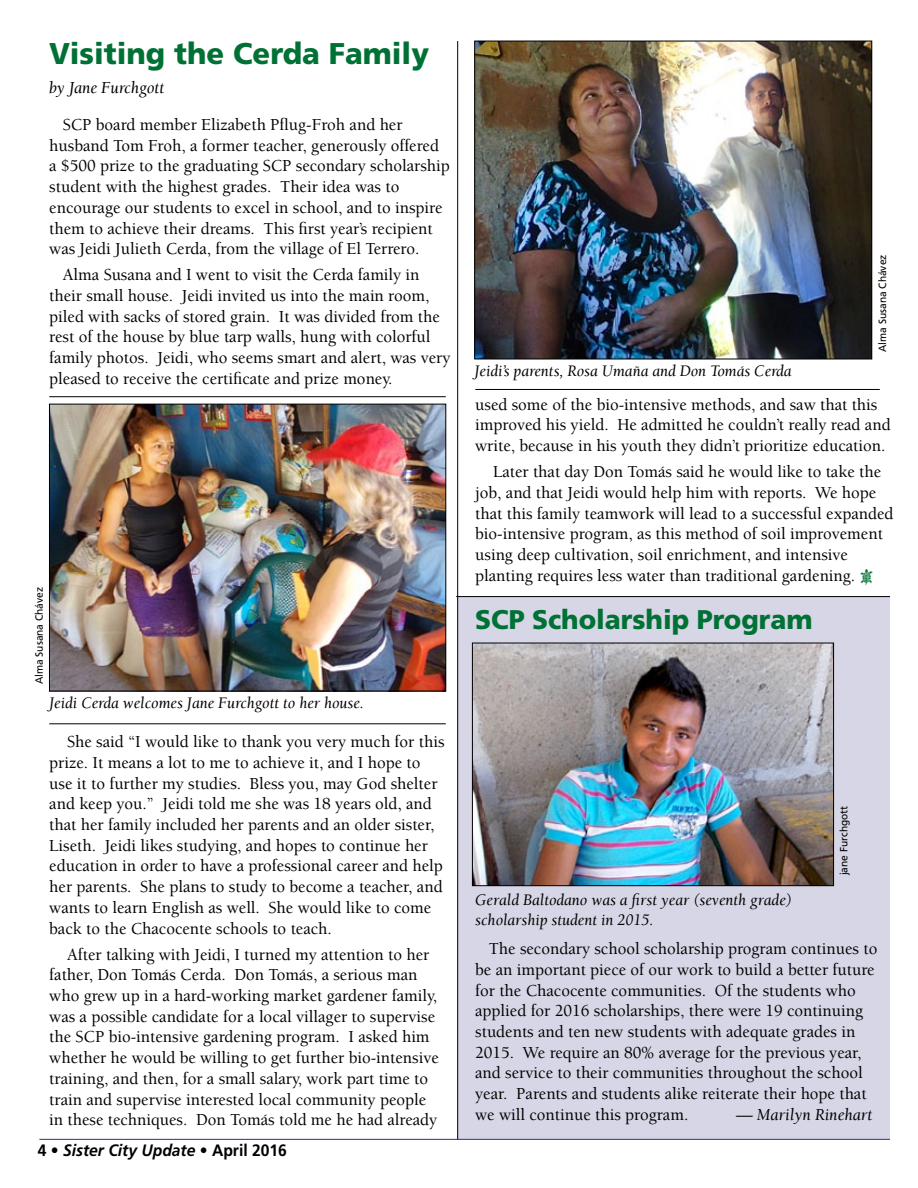
<style>
.page{position:relative;width:918px;height:1188px;background:#fff}
.page>*{position:absolute;margin:0;border:0;box-sizing:border-box;transform-origin:0 0}
.t1{font:900 30px "Frutiger";color:#007135}
.t2{font:900 27px "Frutiger";color:#007135}
.t3{font:500 17.25px/20.7px "Berkeley";color:#000}
.t4{font:italic 17.25px "Berkeley";color:#000}
.t5{font:italic 16.5px/19.8px "Berkeley";color:#000}
.t6{font:italic 700 16.5px "Frutiger";color:#000;scale:.95 1}
.t7{font:10.5px "Frutiger";color:#000}
.s1{font-style:normal}
.s2{font-family:"Df Wildlife Plain";font-weight:400;font-size:21.6px;color:#007135}
</style>
<div class="page">
<div style="left:458px;top:597px;width:432px;height:542px;background:#d7d6e6"></div>
<hr style="left:457px;top:41px;width:1px;height:1099px;background:#000">
<hr style="left:475px;top:389px;width:405px;height:1px;background:#000">
<hr style="left:456px;top:596px;width:434px;height:1px;background:#000">
<hr style="left:49px;top:724px;width:397px;height:1px;background:#000">
<hr style="left:49px;top:396px;width:397px;height:1px;background:#000">
<hr style="left:39px;top:1139px;width:851px;height:1px;background:#223780">
<img style="left:51px;top:406px;width:393px;height:283px">
<div style="left:49px;top:404px;width:397px;height:287px;border:1px solid #000"></div>
<img style="left:477px;top:43px;width:393px;height:314px">
<div style="left:475px;top:41px;width:397px;height:318px;border:1px solid #000"></div>
<img style="left:474px;top:645px;width:358px;height:239px">
<div style="left:472px;top:643px;width:362px;height:243px;border:1px solid #000"></div>
<h1 class="t1" style="left:49px;top:36px;width:381px">Visiting the Cerda Family</h1>
<p class="t4" style="left:49px;top:79px;width:117px">by Jane Furchgott</p>
<p class="t3" style="left:49px;top:115px;width:402px;text-indent:14px">SCP board member Elizabeth Pflug-Froh and her husband Tom Froh, a former teacher, generously offered a $500 prize to the graduating SCP secondary scholarship student with the highest grades. Their idea was to encourage our students to excel in school, and to inspire them to achieve their dreams. This first year’s recipient was Jeidi Julieth Cerda, from the village of El Terrero.</p>
<p class="t3" style="left:49px;top:265px;width:403px;text-indent:14px">Alma Susana and I went to visit the Cerda family in their small house. Jeidi invited us into the main room, piled with sacks of stored grain. It was divided from the rest of the house by blue tarp walls, hung with colorful family photos. Jeidi, who seems smart and alert, was very pleased to receive the certificate and prize money.</p>
<p class="t7" style="left:33px;top:684px;width:99px;rotate:-90deg">Alma Susana Chávez</p>
<p class="t5" style="left:49px;top:694px;width:316px">Jeidi Cerda welcomes Jane Furchgott to her house.</p>
<p class="t3" style="left:49px;top:732px;width:397px;text-indent:18px">She said “I would like to thank you very much for this prize. It means a lot to me to achieve it, and I hope to use it to further my studies. Bless you, may God shelter and keep you.” Jeidi told me she was 18 years old, and that her family included her parents and an older sister, Liseth. Jeidi likes studying, and hopes to continue her education in order to have a professional career and help her parents. She plans to study to become a teacher, and wants to learn English as well. She would like to come back to the Chacocente schools to teach.</p>
<p class="t3" style="left:49px;top:944px;width:391px;text-indent:18px">After talking with Jeidi, I turned my attention to her father, Don Tomás Cerda. Don Tomás, a serious man who grew up in a hard-working market gardener family, was a possible candidate for a local villager to supervise the SCP bio-intensive gardening program. I asked him whether he would be willing to get further bio-intensive training, and then, for a small salary, work part time to train and supervise interested local community people in these techniques. Don Tomás told me he had already</p>
<p class="t6" style="left:38px;top:1140px;width:264px"><span class="s1">4 •</span> Sister City Update <span class="s1">• April 2016</span></p>
<p class="t5" style="left:475px;top:362px;width:319px">Jeidi’s parents, Rosa Umaña and Don Tomás Cerda</p>
<p class="t7" style="left:876px;top:352px;width:99px;rotate:-90deg">Alma Susana Chávez</p>
<p class="t3" style="left:475px;top:394px;width:417px">used some of the bio-intensive methods, and saw that this improved his yield. He admitted he couldn’t really read and write, because in his youth they didn’t prioritize education.</p>
<p class="t3" style="left:475px;top:462px;width:420px;text-indent:18px">Later that day Don Tomás said he would like to take the job, and that Jeidi would help him with reports. We hope that this family teamwork will lead to a successful expanded bio-intensive program, as this method of soil improvement using deep cultivation, soil enrichment, and intensive planting requires less water than traditional gardening. <span class="s2">E</span></p>
<h2 class="t2" style="left:475px;top:603px;width:339px">SCP Scholarship Program</h2>
<p class="t5" style="left:475px;top:891px;width:318px">Gerald Baltodano was a first year (seventh grade) scholarship student in 2015.</p>
<p class="t7" style="left:838px;top:875px;width:71px;rotate:-90deg">jane Furchgott</p>
<p class="t3" style="left:475px;top:939px;width:404px;text-indent:14px">The secondary school scholarship program continues to be an important piece of our work to build a better future for the Chacocente communities. Of the students who applied for 2016 scholarships, there were 19 continuing students and ten new students with adequate grades in 2015. We require an 80% average for the previous year, and service to their communities throughout the school year. Parents and students alike reiterate their hope that we will continue this program.</p>
<p class="t4" style="left:736px;top:1105px;width:138px">— Marilyn Rinehart</p>
</div>
